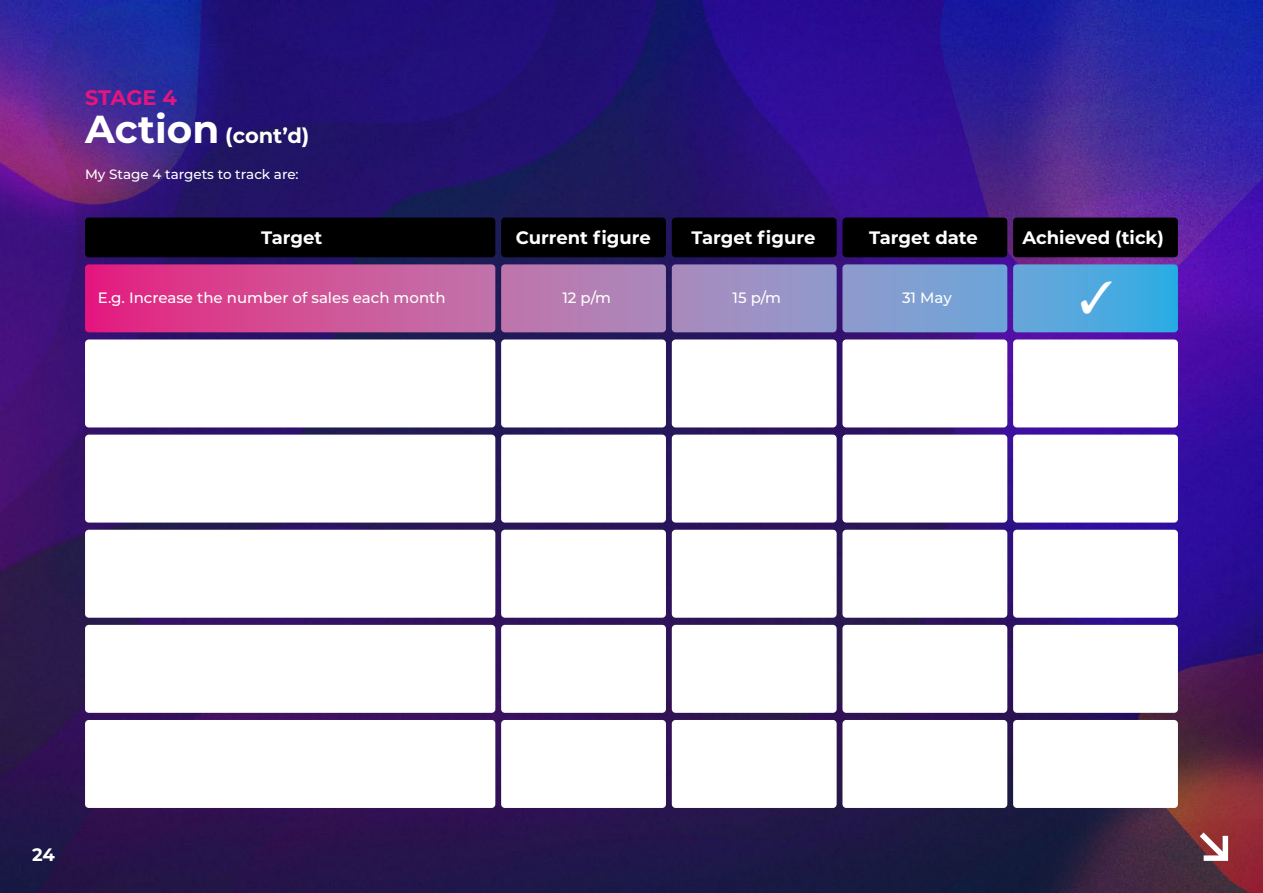
<style>
.page{position:relative;width:1263px;height:893px;background:#fff}
.page>*{position:absolute;margin:0;border:0;box-sizing:border-box;transform-origin:0 0}
.t1{font:700 21px "Montserrat";color:#fff}
.t2{font:700 21px "Montserrat";letter-spacing:-.01em;color:#e4157f}
.t3{font:700 18px "Montserrat";color:#fff}
.t4{font:500 15px "Montserrat";color:#fff}
.t5{font:500 13.5px "Montserrat";color:#fff}
.s1{font-size:39px}
</style>
<div class="page">
<img style="left:0;top:0;width:1263px;height:893px">
<div style="left:501px;top:218px;width:165px;height:39px;background:#000;border-radius:4px"></div>
<svg style="left:85px;top:264px;width:1093px;height:68px"></svg>
<div style="left:501px;top:339px;width:165px;height:88px;background:#fff;border-radius:4px"></div>
<div style="left:501px;top:435px;width:165px;height:88px;background:#fff;border-radius:4px"></div>
<div style="left:501px;top:530px;width:165px;height:88px;background:#fff;border-radius:4px"></div>
<div style="left:501px;top:625px;width:165px;height:88px;background:#fff;border-radius:4px"></div>
<div style="left:501px;top:720px;width:165px;height:88px;background:#fff;border-radius:4px"></div>
<div style="left:672px;top:218px;width:165px;height:39px;background:#000;border-radius:4px"></div>
<div style="left:672px;top:339px;width:165px;height:88px;background:#fff;border-radius:4px"></div>
<div style="left:672px;top:435px;width:165px;height:88px;background:#fff;border-radius:4px"></div>
<div style="left:672px;top:530px;width:165px;height:88px;background:#fff;border-radius:4px"></div>
<div style="left:672px;top:625px;width:165px;height:88px;background:#fff;border-radius:4px"></div>
<div style="left:672px;top:720px;width:165px;height:88px;background:#fff;border-radius:4px"></div>
<div style="left:842px;top:218px;width:165px;height:39px;background:#000;border-radius:4px"></div>
<div style="left:842px;top:339px;width:165px;height:88px;background:#fff;border-radius:4px"></div>
<div style="left:842px;top:435px;width:165px;height:88px;background:#fff;border-radius:4px"></div>
<div style="left:842px;top:530px;width:165px;height:88px;background:#fff;border-radius:4px"></div>
<div style="left:842px;top:625px;width:165px;height:88px;background:#fff;border-radius:4px"></div>
<div style="left:842px;top:720px;width:165px;height:88px;background:#fff;border-radius:4px"></div>
<div style="left:1013px;top:218px;width:165px;height:39px;background:#000;border-radius:4px"></div>
<div style="left:1013px;top:339px;width:165px;height:88px;background:#fff;border-radius:4px"></div>
<div style="left:1013px;top:435px;width:165px;height:88px;background:#fff;border-radius:4px"></div>
<div style="left:1013px;top:530px;width:165px;height:88px;background:#fff;border-radius:4px"></div>
<div style="left:1013px;top:625px;width:165px;height:88px;background:#fff;border-radius:4px"></div>
<div style="left:1013px;top:720px;width:165px;height:88px;background:#fff;border-radius:4px"></div>
<div style="left:85px;top:218px;width:410px;height:39px;background:#000;border-radius:4px"></div>
<div style="left:85px;top:339px;width:410px;height:88px;background:#fff;border-radius:4px"></div>
<div style="left:85px;top:435px;width:410px;height:88px;background:#fff;border-radius:4px"></div>
<div style="left:85px;top:530px;width:410px;height:88px;background:#fff;border-radius:4px"></div>
<div style="left:85px;top:625px;width:410px;height:88px;background:#fff;border-radius:4px"></div>
<div style="left:85px;top:720px;width:410px;height:88px;background:#fff;border-radius:4px"></div>
<svg style="left:1198px;top:832px;width:32px;height:29px"></svg>
<svg style="left:1081px;top:281px;width:31px;height:32px"></svg>
<p class="t2" style="left:85px;top:83px;width:93px">STAGE 4</p>
<p class="t1" style="left:85px;top:121px;width:226px"><span class="s1">Action</span> (cont’d)</p>
<p class="t5" style="left:85px;top:165px;width:215px">My Stage 4 targets to track are:</p>
<p class="t3" style="left:261px;top:225px;width:63px">Target</p>
<p class="t3" style="left:516px;top:225px;width:137px">Current figure</p>
<p class="t3" style="left:691px;top:225px;width:125px">Target figure</p>
<p class="t3" style="left:869px;top:225px;width:110px">Target date</p>
<p class="t3" style="left:1022px;top:225px;width:143px">Achieved (tick)</p>
<p class="t4" style="left:98px;top:287px;width:349px">E.g. Increase the number of sales each month</p>
<p class="t4" style="left:562px;top:287px;width:50px">12 p/m</p>
<p class="t4" style="left:732px;top:287px;width:50px">15 p/m</p>
<p class="t4" style="left:902px;top:287px;width:51px">31 May</p>
<p class="t3" style="left:32px;top:841px;width:24px">24</p>
</div>
